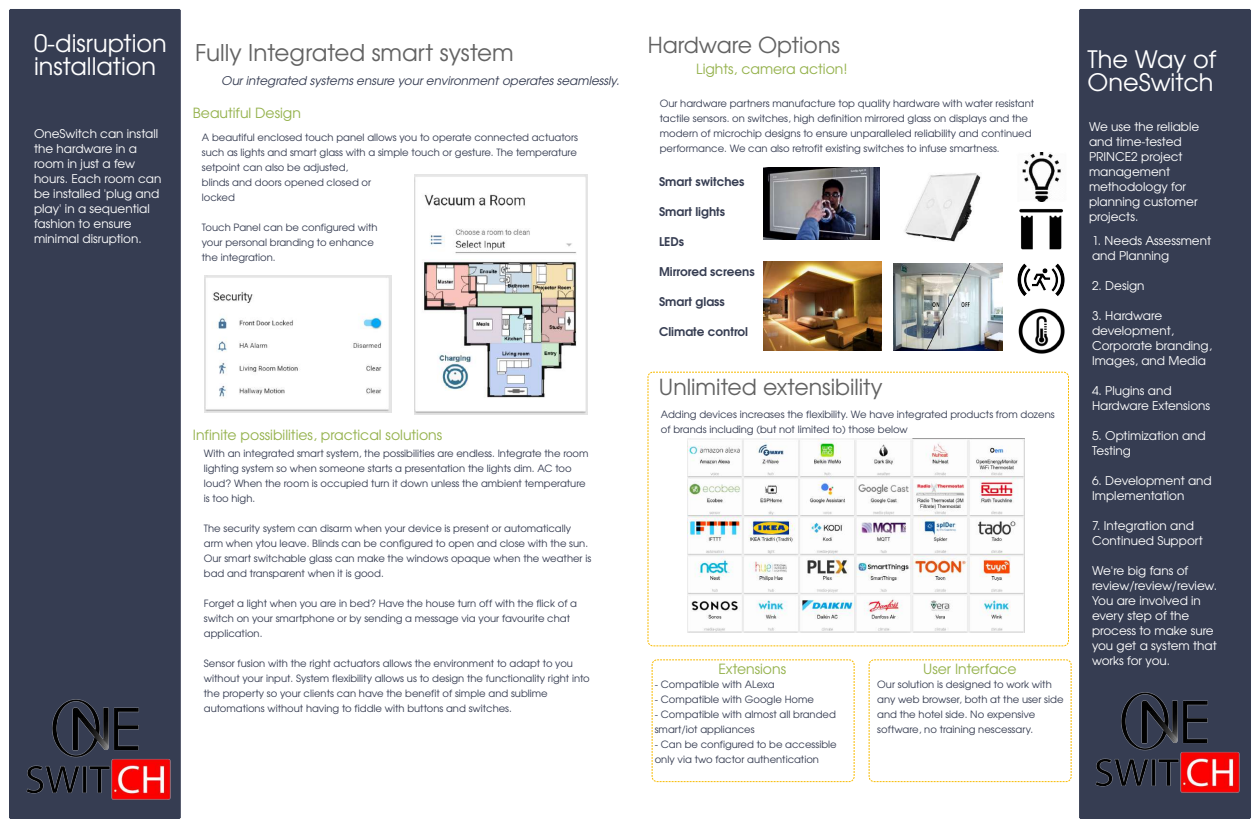
<style>
.page{position:relative;width:1260px;height:828px;background:#fff}
.page>*{position:absolute;margin:0;border:0;box-sizing:border-box;transform-origin:0 0}
.t1{font:24px/23px "URW Gothic L";color:#fff}
.t2{font:23px "URW Gothic L";color:#636363}
.t3{font:22px "URW Gothic L";color:#636363}
.t4{font:14px "URW Gothic L";color:#95b24d}
.t5{font:12px/15px "URW Gothic L";color:#fff}
.t6{font:600 12px "URW Gothic L";color:#363d52}
.t7{font:12px "URW Gothic L Book Obli";color:#363d52}
.t8{font:10px/15px "URW Gothic L";color:#363d52}
</style>
<div class="page">
<div style="left:1079px;top:9px;width:172px;height:810px;background:#363d52"></div>
<div style="left:9px;top:9px;width:172px;height:810px;background:#363d52"></div>
<img style="left:415px;top:175px;width:172px;height:240px">
<img style="left:204px;top:275px;width:188px;height:137px">
<img style="left:26px;top:699px;width:145px;height:101px">
<div style="left:647px;top:372px;width:422px;height:274px;border:1px dashed #f9bb00;border-radius:5px"></div>
<div style="left:869px;top:659px;width:203px;height:123px;border:1px dashed #f9bb00;border-radius:5px"></div>
<div style="left:652px;top:659px;width:203px;height:123px;border:1px dashed #f9bb00;border-radius:5px"></div>
<img style="left:1095px;top:692px;width:145px;height:101px">
<img style="left:1022px;top:152px;width:39px;height:50px">
<img style="left:1017px;top:263px;width:48px;height:33px">
<img style="left:1019px;top:209px;width:44px;height:41px">
<img style="left:1018px;top:308px;width:47px;height:46px">
<img style="left:687px;top:439px;width:338px;height:194px">
<img style="left:904px;top:173px;width:77px;height:69px">
<img style="left:763px;top:261px;width:119px;height:89px">
<img style="left:894px;top:263px;width:108px;height:87px">
<img style="left:763px;top:167px;width:116px;height:72px">
<h1 class="t1" style="left:34px;top:34px;width:134px">0-disruption installation</h1>
<p class="t5" style="left:34px;top:127px;width:129px">OneSwitch can install the hardware in a room in just a few hours. Each room can be installed 'plug and play' in a sequential fashion to ensure minimal disruption.</p>
<h2 class="t2" style="left:195px;top:44px;width:320px">Fully Integrated smart system</h2>
<p class="t7" style="left:221px;top:76px;width:400px">Our integrated systems ensure your environment operates seamlessly.</p>
<h3 class="t4" style="left:193px;top:108px;width:110px">Beautiful Design</h3>
<p class="t8" style="left:202px;top:131px;width:378px">A beautiful enclosed touch panel allows you to operate connected actuators such as lights and smart glass with a simple touch or gesture. The temperature setpoint can also be adjusted,<br>blinds and doors opened closed or<br>locked</p>
<p class="t8" style="left:202px;top:221px;width:177px">Touch Panel can be configured with your personal branding to enhance the integration.</p>
<h3 class="t3" style="left:648px;top:36px;width:194px">Hardware Options</h3>
<h3 class="t4" style="left:696px;top:64px;width:153px">Lights, camera action!</h3>
<p class="t8" style="left:660px;top:96px;width:376px">Our hardware partners manufacture top quality hardware with water resistant tactile sensors. on switches, high definition mirrored glass on displays and the modern of microchip designs to ensure unparalleled reliability and continued performance. We can also retrofit existing switches to infuse smartness.</p>
<p class="t6" style="left:659px;top:177px;width:87px">Smart switches</p>
<p class="t6" style="left:659px;top:207px;width:68px">Smart lights</p>
<p class="t6" style="left:659px;top:237px;width:27px">LEDs</p>
<p class="t6" style="left:659px;top:267px;width:97px">Mirrored screens</p>
<p class="t6" style="left:659px;top:297px;width:67px">Smart glass</p>
<p class="t6" style="left:659px;top:327px;width:91px">Climate control</p>
<h3 class="t3" style="left:659px;top:379px;width:225px">Unlimited extensibility</h3>
<p class="t8" style="left:661px;top:408px;width:395px">Adding devices increases the flexibility. We have integrated products from dozens of brands including (but not limited to) those below</p>
<h3 class="t4" style="left:193px;top:430px;width:251px">Infinite possibilities, practical solutions</h3>
<p class="t8" style="left:204px;top:447px;width:386px">With an integrated smart system, the possibilities are endless. Integrate the room lighting system so when someone starts a presentation the lights dim. AC too loud? When the room is occupied turn it down unless the ambient temperature is too high.</p>
<p class="t8" style="left:204px;top:522px;width:389px">The security system can disarm when your device is present or automatically arm when ytou leave. Blinds can be configured to open and close with the sun.<br>Our smart switchable glass can make the windows opaque when the weather is bad and transparent when it is good.</p>
<p class="t8" style="left:204px;top:597px;width:375px">Forget a light when you are in bed? Have the house turn off with the flick of a switch on your smartphone or by sending a message via your favourite chat application.</p>
<p class="t8" style="left:204px;top:657px;width:387px">Sensor fusion with the right actuators allows the environment to adapt to you without your input. System flexibility allows us to design the functionality right into the property so your clients can have the benefit of simple and sublime automations without having to fiddle with buttons and switches.</p>
<h3 class="t4" style="left:923px;top:664px;width:95px">User Interface</h3>
<h3 class="t4" style="left:718px;top:664px;width:69px">Extensions</h3>
<p class="t8" style="left:877px;top:678px;width:188px">Our solution is designed to work with any web browser, both at the user side and the hotel side. No expensive software, no training nescessary.</p>
<p class="t8" style="left:655px;top:678px;width:121px">- Compatible with ALexa</p>
<p class="t8" style="left:655px;top:693px;width:161px">- Compatible with Google Home</p>
<p class="t8" style="left:655px;top:708px;width:183px">- Compatible with almost all branded smart/iot appliances</p>
<p class="t8" style="left:655px;top:738px;width:183px">- Can be configured to be accessible only via two factor authentication</p>
<h1 class="t1" style="left:1088px;top:50px;width:130px">The Way of<br>OneSwitch</h1>
<p class="t5" style="left:1089px;top:120px;width:112px">We use the reliable and time-tested<br>PRINCE2 project management methodology for planning customer projects.</p>
<p class="t5" style="left:1092px;top:234px;width:121px">1. Needs Assessment and Planning</p>
<p class="t5" style="left:1092px;top:279px;width:54px">2. Design</p>
<p class="t5" style="left:1092px;top:309px;width:122px">3. Hardware development,<br>Corporate branding,<br>Images, and Media</p>
<p class="t5" style="left:1092px;top:384px;width:120px">4. Plugins and<br>Hardware Extensions</p>
<p class="t5" style="left:1092px;top:429px;width:115px">5. Optimization and<br>Testing</p>
<p class="t5" style="left:1092px;top:474px;width:121px">6. Development and<br>Implementation</p>
<p class="t5" style="left:1092px;top:519px;width:112px">7. Integration and<br>Continued Support</p>
<p class="t5" style="left:1092px;top:564px;width:127px">We're big fans of review/review/review.<br>You are involved in every step of the process to make sure you get a system that works for you.</p>
</div>
